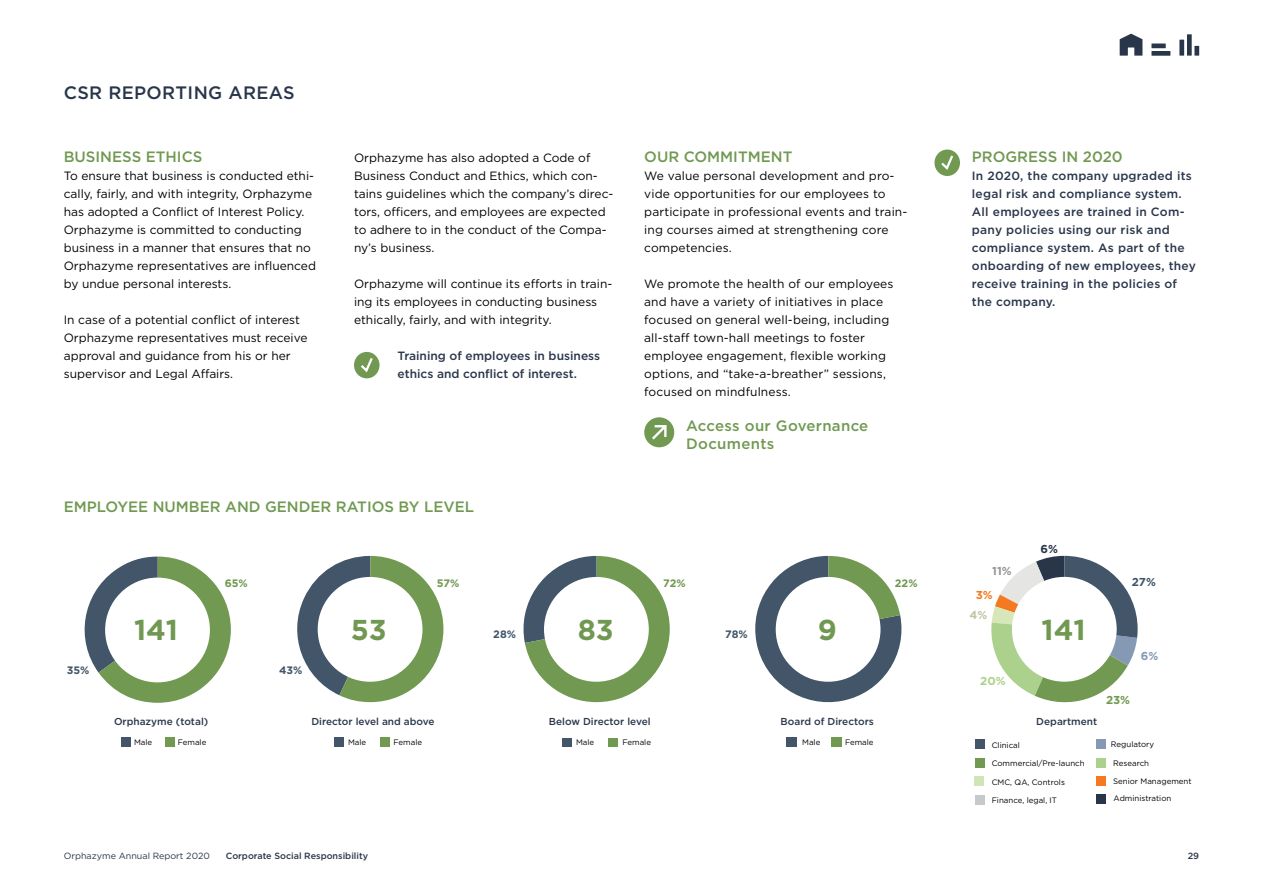
<style>
.page{position:relative;width:1263px;height:893px;background:#fff}
.page>*{position:absolute;margin:0;border:0;box-sizing:border-box;transform-origin:0 0}
.t1{font:700 28.8px "Gotham";color:#719851}
.Header__H3{font:500 18px "Gotham";letter-spacing:.02em;color:#29364a}
.Subheader__H1{font:500 15px "Gotham";color:#719952}
.Link{font:500 15px "Gotham";color:#719952}
.Link-2{font:500 15px/18px "Gotham";letter-spacing:.02em;color:#719952}
.Bodytext{font:12px/18px "Gotham";color:#000}
.Bodytext-2{font:500 12px/18px "Gotham";letter-spacing:.02em;color:#29364a}
.Bodytext-3{font:500 12px/18px "Gotham";color:#29364a}
.t2{font:700 11.55px "Gotham";color:#425569}
.t3{font:700 11.55px "Gotham";color:#719851}
.t4{font:700 11.55px "Gotham";color:#acd18c}
.t5{font:700 11.55px "Gotham";color:#949698}
.t6{font:700 11.55px "Gotham";color:#8599b4}
.t7{font:700 11.55px "Gotham";color:#bcc8a3}
.t8{font:700 11.55px "Gotham";color:#f47920}
.t9{font:700 11.55px "Gotham";color:#29364a}
.t10{font:700 10.8px "Gotham";color:#719851}
.t11{font:700 10.8px "Gotham";color:#425569}
.t12{font:500 10.05px "Gotham";color:#29374b}
.t13{font:9px "Gotham";color:#29364a}
.t14{font:500 9px "Gotham";color:#29364a}
.t15{font:7.95px "Gotham";color:#000}
.s1{font-weight:500}
</style>
<div class="page">
<svg style="left:1120px;top:34px;width:22px;height:22px"></svg>
<div style="left:1179px;top:40px;width:5px;height:16px;background:#29364a"></div>
<div style="left:1187px;top:34px;width:5px;height:22px;background:#29364a"></div>
<div style="left:1194px;top:46px;width:5px;height:10px;background:#29364a"></div>
<hr style="left:1151px;top:44px;width:15px;height:4px;background:#29364a">
<div style="left:1151px;top:51px;width:19px;height:5px;background:#29364a"></div>
<div style="left:354px;top:352px;width:25px;height:26px;background:#719952;border-radius:50%"></div>
<svg style="left:358px;top:355px;width:15px;height:18px"></svg>
<div style="left:934px;top:150px;width:26px;height:26px;background:#719952;border-radius:50%"></div>
<svg style="left:941px;top:155px;width:13px;height:15px"></svg>
<div style="left:121px;top:737px;width:10px;height:10px;background:#425569"></div>
<div style="left:165px;top:737px;width:9px;height:10px;background:#719952"></div>
<svg style="left:84px;top:557px;width:147px;height:146px"></svg>
<div style="left:105px;top:578px;width:105px;height:104px;background:#fff;border-radius:50%"></div>
<div style="left:1096px;top:794px;width:10px;height:10px;background:#29364a"></div>
<div style="left:975px;top:795px;width:9px;height:9px;background:#c7c8ca"></div>
<div style="left:1096px;top:776px;width:10px;height:10px;background:#f47920"></div>
<div style="left:974px;top:776px;width:10px;height:10px;background:#cfe5b5"></div>
<div style="left:1096px;top:758px;width:10px;height:9px;background:#acd18c"></div>
<div style="left:975px;top:758px;width:9px;height:10px;background:#719952"></div>
<div style="left:1096px;top:740px;width:10px;height:9px;background:#8599b4"></div>
<div style="left:975px;top:740px;width:9px;height:9px;background:#425569"></div>
<svg style="left:991px;top:556px;width:146px;height:147px"></svg>
<div style="left:1012px;top:577px;width:105px;height:105px;background:#fff;border-radius:50%"></div>
<div style="left:334px;top:737px;width:10px;height:10px;background:#425569"></div>
<div style="left:380px;top:737px;width:9px;height:10px;background:#719952"></div>
<svg style="left:297px;top:556px;width:146px;height:146px"></svg>
<div style="left:318px;top:577px;width:104px;height:105px;background:#fff;border-radius:50%"></div>
<div style="left:562px;top:738px;width:10px;height:8px;background:#425569"></div>
<div style="left:608px;top:738px;width:10px;height:9px;background:#719952"></div>
<svg style="left:523px;top:556px;width:147px;height:146px"></svg>
<div style="left:544px;top:577px;width:105px;height:105px;background:#fff;border-radius:50%"></div>
<div style="left:786px;top:737px;width:11px;height:10px;background:#425569"></div>
<div style="left:831px;top:737px;width:10px;height:10px;background:#719952"></div>
<svg style="left:755px;top:556px;width:147px;height:147px"></svg>
<div style="left:776px;top:577px;width:104px;height:105px;background:#fff;border-radius:50%"></div>
<div style="left:644px;top:417px;width:30px;height:30px;background:#719952;border-radius:50%"></div>
<svg style="left:652px;top:425px;width:14px;height:15px"></svg>
<p class="Header__H3" style="left:64px;top:81px;width:232px">CSR REPORTING AREAS</p>
<p class="Subheader__H1" style="left:64px;top:147px;width:140px">BUSINESS ETHICS</p>
<p class="Bodytext" style="left:64px;top:167px;width:254px">To ensure that business is conducted ethi&shy;cally, fairly, and with integrity, Orphazyme has adopted a Conflict of Interest Policy.<br>Orphazyme is committed to conducting business in a manner that ensures that no Orphazyme representatives are influenced by undue personal interests.</p>
<p class="Bodytext" style="left:64px;top:311px;width:245px">In case of a potential conflict of interest Orphazyme representatives must receive approval and guidance from his or her supervisor and Legal Affairs.</p>
<p class="Bodytext" style="left:354px;top:149px;width:261px">Orphazyme has also adopted a Code of Business Conduct and Ethics, which con&shy;tains guidelines which the company’s direc&shy;tors, officers, and employees are expected to adhere to in the conduct of the Compa&shy;ny’s business.</p>
<p class="Bodytext" style="left:354px;top:275px;width:260px">Orphazyme will continue its efforts in train&shy;ing its employees in conducting business ethically, fairly, and with integrity.</p>
<p class="Bodytext-3" style="left:398px;top:347px;width:204px">Training of employees in business ethics and conflict of interest.</p>
<p class="Link" style="left:64px;top:497px;width:412px">EMPLOYEE NUMBER AND GENDER RATIOS BY LEVEL</p>
<p class="t10" style="left:225px;top:576px;width:25px">65%</p>
<p class="t10" style="left:437px;top:576px;width:24px">57%</p>
<p class="Subheader__H1" style="left:644px;top:147px;width:150px">OUR COMMITMENT</p>
<p class="Bodytext" style="left:644px;top:167px;width:265px">We value personal development and pro&shy;vide opportunities for our employees to participate in professional events and train&shy;ing courses aimed at strengthening core competencies.</p>
<p class="Bodytext" style="left:644px;top:275px;width:251px">We promote the health of our employees and have a variety of initiatives in place focused on general well-being, including all-staff town-hall meetings to foster employee engagement, flexible working options, and “take-a-breather” sessions, focused on mindfulness.</p>
<p class="Link-2" style="left:686px;top:416px;width:184px">Access our Governance<br>Documents</p>
<p class="Subheader__H1" style="left:972px;top:147px;width:152px">PROGRESS IN 2020</p>
<p class="Bodytext-2" style="left:972px;top:167px;width:225px">In 2020, the company upgraded its legal risk and compliance system.<br>All employees are trained in Com&shy;pany policies using our risk and compliance system. As part of the onboarding of new employees, they receive training in the policies of the company.</p>
<p class="t5" style="left:992px;top:563px;width:21px">11%</p>
<p class="t9" style="left:1040px;top:542px;width:19px">6%</p>
<p class="t10" style="left:663px;top:576px;width:24px">72%</p>
<p class="t2" style="left:1132px;top:575px;width:26px">27%</p>
<p class="t10" style="left:895px;top:576px;width:24px">22%</p>
<p class="t8" style="left:976px;top:587px;width:19px">3%</p>
<p class="t7" style="left:969px;top:607px;width:19px">4%</p>
<p class="t11" style="left:725px;top:627px;width:24px">78%</p>
<p class="t1" style="left:818px;top:611px;width:21px">9</p>
<p class="t11" style="left:493px;top:627px;width:24px">28%</p>
<p class="t1" style="left:578px;top:611px;width:37px">83</p>
<p class="t1" style="left:134px;top:611px;width:46px">141</p>
<p class="t1" style="left:351px;top:611px;width:37px">53</p>
<p class="t1" style="left:1041px;top:611px;width:46px">141</p>
<p class="t11" style="left:67px;top:662px;width:24px">35%</p>
<p class="t11" style="left:279px;top:662px;width:25px">43%</p>
<p class="t4" style="left:980px;top:673px;width:27px">20%</p>
<p class="t6" style="left:1141px;top:648px;width:19px">6%</p>
<p class="t3" style="left:1106px;top:692px;width:26px">23%</p>
<p class="t12" style="left:780px;top:715px;width:95px">Board of Directors</p>
<p class="t15" style="left:802px;top:737px;width:20px">Male</p>
<p class="t15" style="left:845px;top:737px;width:30px">Female</p>
<p class="t12" style="left:114px;top:715px;width:96px">Orphazyme (total)</p>
<p class="t12" style="left:311px;top:715px;width:125px">Director level and above</p>
<p class="t12" style="left:549px;top:715px;width:103px">Below Director level</p>
<p class="t12" style="left:1036px;top:715px;width:62px">Department</p>
<p class="t15" style="left:576px;top:737px;width:20px">Male</p>
<p class="t15" style="left:622px;top:737px;width:30px">Female</p>
<p class="t15" style="left:134px;top:737px;width:20px">Male</p>
<p class="t15" style="left:178px;top:737px;width:30px">Female</p>
<p class="t15" style="left:348px;top:737px;width:20px">Male</p>
<p class="t15" style="left:394px;top:737px;width:30px">Female</p>
<p class="t15" style="left:992px;top:740px;width:30px">Clinical</p>
<p class="t15" style="left:1111px;top:739px;width:45px">Regulatory</p>
<p class="t15" style="left:992px;top:758px;width:94px">Commercial/Pre-launch</p>
<p class="t15" style="left:1113px;top:758px;width:37px">Research</p>
<p class="t15" style="left:992px;top:777px;width:75px">CMC, QA, Controls</p>
<p class="t15" style="left:1113px;top:776px;width:80px">Senior Management</p>
<p class="t15" style="left:992px;top:795px;width:67px">Finance, legal, IT</p>
<p class="t15" style="left:1114px;top:793px;width:59px">Administration</p>
<p class="t13" style="left:64px;top:850px;width:153px">Orphazyme Annual Report 2020 <span class="s1">-CorporateSocial</span></p>
<p class="t14" style="left:304px;top:849px;width:6px">-Responsibility</p>
<p class="t14" style="left:1188px;top:849px;width:13px">29</p>
</div>
